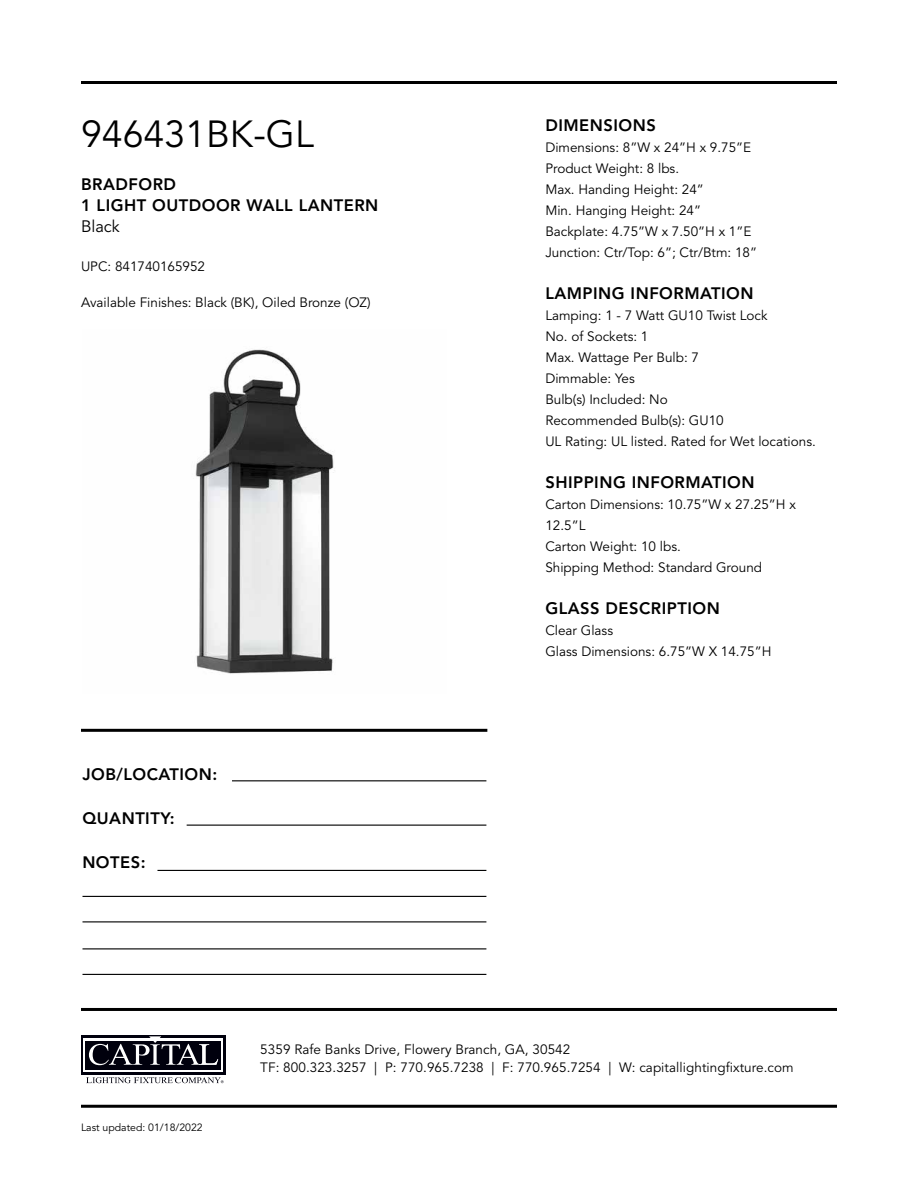
<style>
.page{position:relative;width:918px;height:1188px;background:#fff}
.page>*{position:absolute;margin:0;border:0;box-sizing:border-box;transform-origin:0 0}
.t1{font:37.5px "Avenir LT Std";color:#000}
.t2{font:800 16.5px/21px "Avenir LT Std";letter-spacing:.03em;color:#000}
.t3{font:16.5px "Avenir LT Std";color:#000}
.t4{font:13.5px/21px "Avenir LT Std";color:#000}
.t5{font:10.5px "Avenir LT Std";color:#000}
</style>
<div class="page">
<hr style="left:81px;top:729px;width:406px;height:3px;background:#000">
<hr style="left:232px;top:780px;width:254px;height:1px;background:#000">
<hr style="left:187px;top:825px;width:299px;height:1px;background:#000">
<hr style="left:157px;top:870px;width:329px;height:1px;background:#000">
<hr style="left:82px;top:896px;width:404px;height:1px;background:#000">
<hr style="left:82px;top:921px;width:404px;height:1px;background:#000">
<hr style="left:82px;top:948px;width:404px;height:1px;background:#000">
<hr style="left:82px;top:974px;width:404px;height:1px;background:#000">
<img style="left:195px;top:349px;width:140px;height:325px">
<hr style="left:81px;top:1008px;width:756px;height:3px;background:#000">
<hr style="left:81px;top:1105px;width:756px;height:3px;background:#000">
<div style="left:81px;top:1035px;width:145px;height:39px;background:#00000d"></div>
<svg style="left:83px;top:1038px;width:140px;height:34px"></svg>
<div style="left:86px;top:1041px;width:135px;height:28px;background:#00000d"></div>
<svg style="left:89px;top:1036px;width:129px;height:29px"></svg>
<svg style="left:86px;top:1077px;width:138px;height:6px"></svg>
<hr style="left:81px;top:81px;width:756px;height:3px;background:#000">
<h1 class="t1" style="left:81px;top:112px;width:234px">946431BK-GL</h1>
<p class="t2" style="left:81px;top:174px;width:299px">BRADFORD<br>1 LIGHT OUTDOOR WALL LANTERN</p>
<p class="t3" style="left:81px;top:217px;width:40px">Black</p>
<p class="t4" style="left:81px;top:256px;width:126px">UPC: 841740165952</p>
<p class="t4" style="left:81px;top:292px;width:291px">Available Finishes: Black (BK), Oiled Bronze (OZ)</p>
<p class="t2" style="left:82px;top:763px;width:136px">JOB/LOCATION:</p>
<p class="t2" style="left:82px;top:808px;width:94px">QUANTITY:</p>
<p class="t2" style="left:82px;top:852px;width:65px">NOTES:</p>
<p class="t2" style="left:545px;top:115px;width:112px">DIMENSIONS</p>
<p class="t4" style="left:545px;top:137px;width:213px">Dimensions: 8”W x 24”H x 9.75”E<br>Product Weight: 8 lbs.<br>Max. Handing Height: 24”<br>Min. Hanging Height: 24”<br>Backplate: 4.75”W x 7.50”H x 1”E<br>Junction: Ctr/Top: 6”; Ctr/Btm: 18”</p>
<p class="t2" style="left:545px;top:283px;width:210px">LAMPING INFORMATION</p>
<p class="t4" style="left:545px;top:305px;width:272px">Lamping: 1 - 7 Watt GU10 Twist Lock<br>No. of Sockets: 1<br>Max. Wattage Per Bulb: 7<br>Dimmable: Yes<br>Bulb(s) Included: No<br>Recommended Bulb(s): GU10<br>UL Rating: UL listed. Rated for Wet locations.</p>
<p class="t2" style="left:545px;top:472px;width:211px">SHIPPING INFORMATION</p>
<p class="t4" style="left:545px;top:494px;width:252px">Carton Dimensions: 10.75”W x 27.25”H x<br>12.5”L<br>Carton Weight: 10 lbs.<br>Shipping Method: Standard Ground</p>
<p class="t2" style="left:545px;top:598px;width:176px">GLASS DESCRIPTION</p>
<p class="t4" style="left:545px;top:620px;width:228px">Clear Glass<br>Glass Dimensions: 6.75”W X 14.75”H</p>
<p class="t5" style="left:81px;top:1121px;width:123px">Last updated: 01/18/2022</p>
<p class="t4" style="left:260px;top:1040px;width:535px;line-height:18px">5359 Rafe Banks Drive, Flowery Branch, GA, 30542<br>TF: 800.323.3257 | P: 770.965.7238 | F: 770.965.7254 | W: capitallightingfixture.com</p>
</div>
